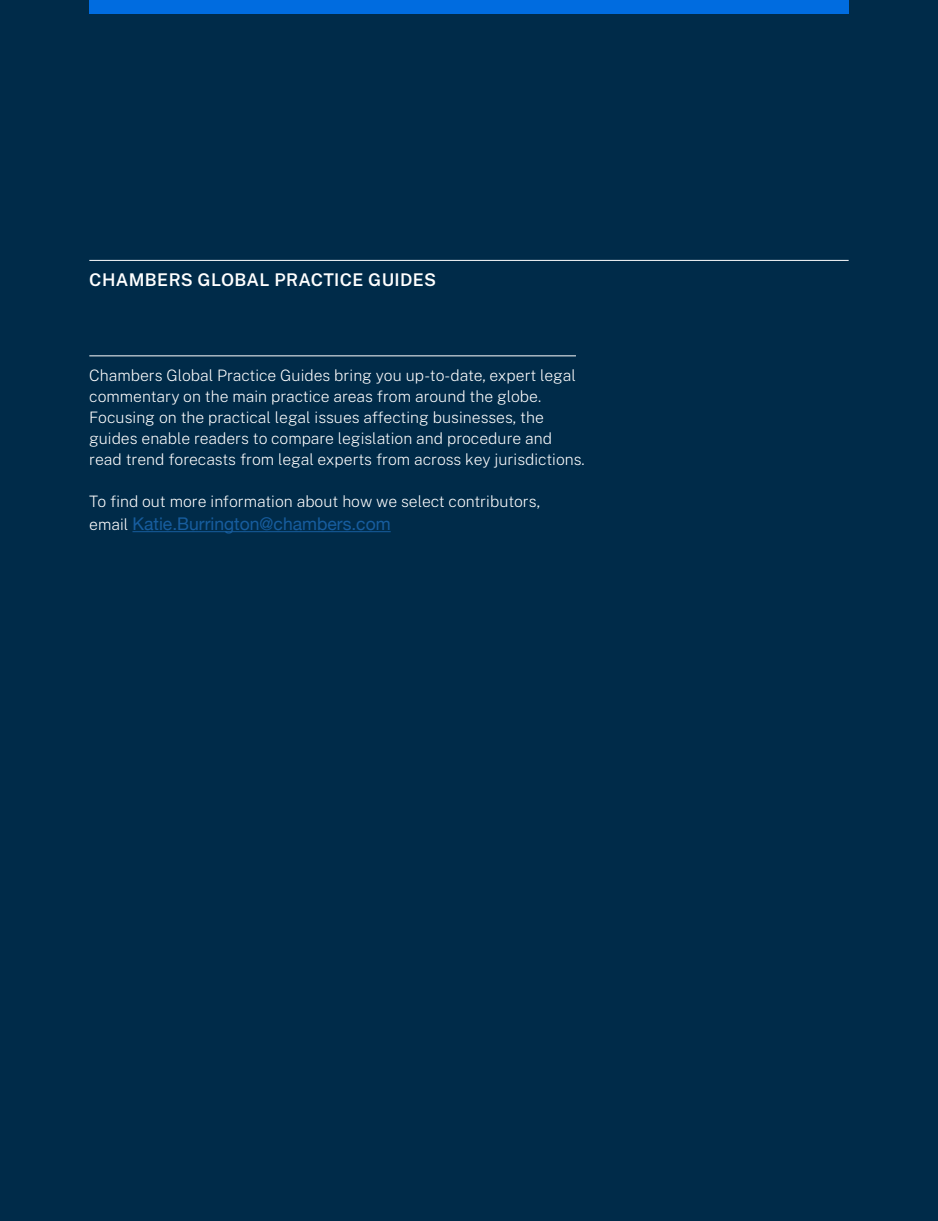
<style>
.page{position:relative;width:938px;height:1221px;background:#fff}
.page>*{position:absolute;margin:0;border:0;box-sizing:border-box;transform-origin:0 0}
.t1{font:17.5px "Helvetica Neue";color:#175d9e}
.t2{font:600 17.5px "Public Sans";letter-spacing:.02em;color:#fff}
.t3{font:200 15.75px/21px "Public Sans";color:#fff}
.s1{font-family:"Public Sans";font-weight:200;font-size:15.75px;color:#fff}
</style>
<div class="page">
<div style="left:0;top:0;width:938px;height:1220px;background:#002b49"></div>
<div style="left:89px;top:0;width:759px;height:14px;background:#006ce0"></div>
<hr style="left:89px;top:260px;width:759px;height:1px;background:#fff">
<hr style="left:89px;top:355px;width:487px;height:1px;background:#fff">
<hr style="left:132px;top:531px;width:259px;height:1px;background:#175d9e">
<p class="t2" style="left:89px;top:266px;width:348px">CHAMBERS GLOBAL PRACTICE GUIDES</p>
<p class="t3" style="left:89px;top:364px;width:497px">Chambers Global Practice Guides bring you up-to-date, expert legal commentary on the main practice areas from around the globe.<br>Focusing on the practical legal issues affecting businesses, the guides enable readers to compare legislation and procedure and read trend forecasts from legal experts from across key jurisdictions.</p>
<p class="t3" style="left:89px;top:490px;width:452px">To find out more information about how we select contributors,</p>
<p class="t1" style="left:89px;top:511px;width:303px"><span class="s1">email</span> Katie.Burrington@chambers.com</p>
</div>
